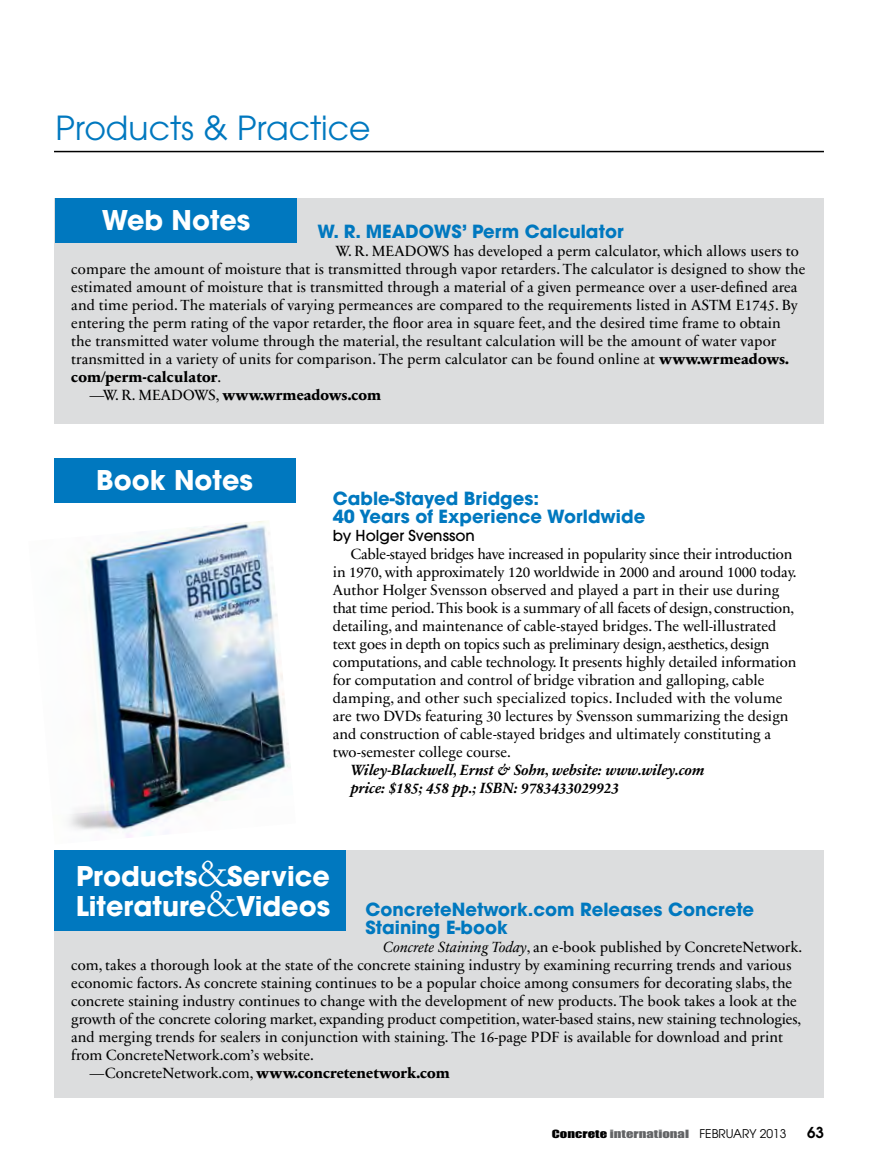
<style>
.page{position:relative;width:878px;height:1175px;background:#fff}
.page>*{position:absolute;margin:0;border:0;box-sizing:border-box;transform-origin:0 0}
.t1{font:33px "Avant Garde";color:#0078bf}
.t2{font:700 27px/30px "Avant Garde";color:#fff}
.t3{font:700 18px/18px "Avant Garde";color:#0078bf}
.t4{font:15px/18px "Sabon Next LT Pro";color:#000}
.t5{font:800 15px "Sabon Next LT Pro";color:#000}
.t6{font:italic 700 15px/18px "Sabon Next LT Pro";color:#000}
.t7{font:500 15px "Avant Garde";color:#000}
.t8{font:600 15px "Avant Garde";color:#000}
.t9{font:10.5px "Impact MT Std";color:#636466;scale:1.4 1}
.s1{font-weight:800}
.s2{font-weight:400}
.s3{font-family:"Adobe Caslon Pro";font-weight:400;font-size:36px}
.s4{font-style:italic}
.s5{color:#000}
.s6{font-family:"Avant Garde";font-size:12px;color:#000}
</style>
<div class="page">
<div style="left:54px;top:850px;width:770px;height:248px;background:#dcddde"></div>
<div style="left:54px;top:198px;width:770px;height:226px;background:#dcddde"></div>
<img style="left:69px;top:521px;width:222px;height:317px">
<hr style="left:54px;top:151px;width:770px;height:1px;background:#000">
<div style="left:56px;top:198px;width:241px;height:45px;background:#0078bf"></div>
<div style="left:54px;top:850px;width:291px;height:80px;background:#0078bf"></div>
<div style="left:54px;top:458px;width:242px;height:44px;background:#0078bf"></div>
<h1 class="t1" style="left:56px;top:109px;width:316px">Products &amp; Practice</h1>
<h2 class="t2" style="left:102px;top:205px;width:150px">Web Notes</h2>
<p class="t3" style="left:317px;top:222px;width:307px">W. R. MEADOWS’ Perm Calculator</p>
<p class="t4" style="left:335px;top:241px;width:464px">W. R. MEADOWS has developed a perm calculator, which allows users to</p>
<p class="t4" style="left:71px;top:259px;width:735px">compare the amount of moisture that is transmitted through vapor retarders. The calculator is designed to show the</p>
<p class="t4" style="left:71px;top:277px;width:727px">estimated amount of moisture that is transmitted through a material of a given permeance over a user-defined area</p>
<p class="t4" style="left:71px;top:295px;width:728px">and time period. The materials of varying permeances are compared to the requirements listed in ASTM E1745. By</p>
<p class="t4" style="left:71px;top:313px;width:711px">entering the perm rating of the vapor retarder, the floor area in square feet, and the desired time frame to obtain</p>
<p class="t4" style="left:71px;top:331px;width:706px">the transmitted water volume through the material, the resultant calculation will be the amount of water vapor</p>
<p class="t4" style="left:71px;top:349px;width:719px">transmitted in a variety of units for comparison. The perm calculator can be found online at <span class="s1">www.wrmeadows.</span></p>
<p class="t5" style="left:71px;top:365px;width:151px">com/perm-calculator<span class="s2">.</span></p>
<p class="t5" style="left:89px;top:383px;width:293px"><span class="s2">—W. R. MEADOWS,</span> www.wrmeadows.com</p>
<h2 class="t2" style="left:96px;top:464px;width:158px">Book Notes</h2>
<p class="t3" style="left:333px;top:489px;width:314px">Cable-Stayed Bridges:<br>40 Years of Experience Worldwide</p>
<p class="t7" style="left:333px;top:526px;width:144px">by Holger Svensson</p>
<p class="t4" style="left:333px;top:544px;width:465px;text-indent:18px">Cable-stayed bridges have increased in popularity since their introduction in 1970, with approximately 120 worldwide in 2000 and around 1000 today.<br>Author Holger Svensson observed and played a part in their use during that time period. This book is a summary of all facets of design, construction, detailing, and maintenance of cable-stayed bridges. The well-illustrated text goes in depth on topics such as preliminary design, aesthetics, design computations, and cable technology. It presents highly detailed information for computation and control of bridge vibration and galloping, cable damping, and other such specialized topics. Included with the volume are two DVDs featuring 30 lectures by Svensson summarizing the design and construction of cable-stayed bridges and ultimately constituting a two-semester college course.</p>
<p class="t6" style="left:351px;top:760px;width:356px">Wiley-Blackwell, Ernst &amp; Sohn, website: www.wiley.com price: $185; 458 pp.; ISBN: 9783433029923</p>
<h2 class="t2" style="left:76px;top:861px;width:256px">Products<span class="s3">&amp;</span>Service<br>Literature<span class="s3">&amp;</span>Videos</h2>
<p class="t3" style="left:365px;top:899px;width:390px">ConcreteNetwork.com Releases Concrete<br>Staining E-book</p>
<p class="t4" style="left:383px;top:937px;width:420px"><span class="s4">Concrete Staining Today</span>, an e-book published by ConcreteNetwork.</p>
<p class="t4" style="left:71px;top:955px;width:721px">com, takes a thorough look at the state of the concrete staining industry by examining recurring trends and various</p>
<p class="t4" style="left:71px;top:973px;width:722px">economic factors. As concrete staining continues to be a popular choice among consumers for decorating slabs, the</p>
<p class="t4" style="left:71px;top:991px;width:727px">concrete staining industry continues to change with the development of new products. The book takes a look at the</p>
<p class="t4" style="left:71px;top:1009px;width:731px">growth of the concrete coloring market, expanding product competition, water-based stains, new staining technologies,</p>
<p class="t4" style="left:71px;top:1027px;width:713px">and merging trends for sealers in conjunction with staining. The 16-page PDF is available for download and print</p>
<p class="t4" style="left:71px;top:1045px;width:244px">from ConcreteNetwork.com’s website.</p>
<p class="t5" style="left:89px;top:1060px;width:362px"><span class="s2">—ConcreteNetwork.com,</span> www.concretenetwork.com</p>
<p class="t9" style="left:552px;top:1126px;width:169px"><span class="s5">Concrete</span> international <span class="s6">february 2013</span></p>
<p class="t8" style="left:807px;top:1122px;width:18px">63</p>
</div>
